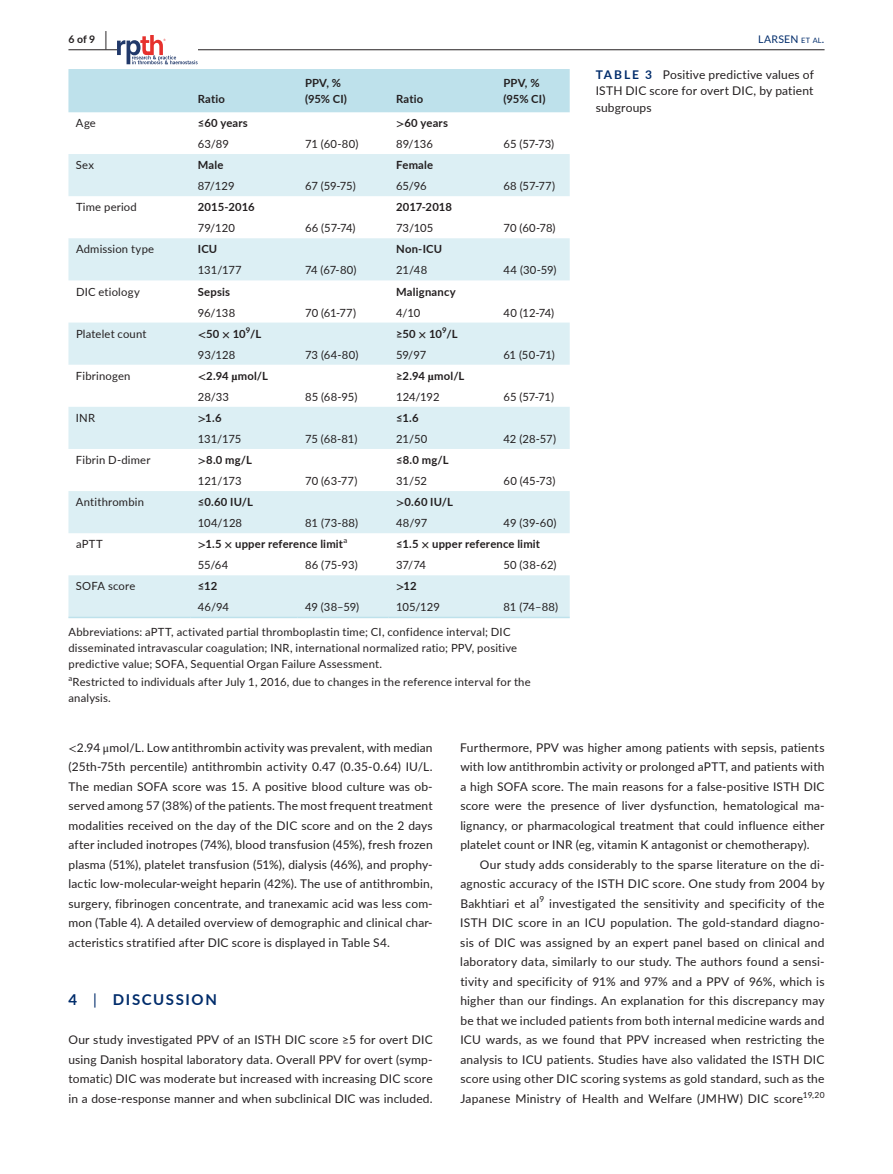
<style>
.page{position:relative;width:893px;height:1174px;background:#fff}
.page>*{position:absolute;margin:0;border:0;box-sizing:border-box;transform-origin:0 0}
.t1{font:700 15px "Lato";letter-spacing:.11em;color:#002c6b}
.t2{font:12px/19.5px "Lato";letter-spacing:.015em;color:#231f20;text-align:justify}
.t3{font:11.25px/15.8px "Lato";letter-spacing:.015em;color:#231f20}
.t4{font:700 11.25px/15.8px "Lato";letter-spacing:.015em;color:#231f20}
.t5{font:10.5px "Lato";letter-spacing:.025em;color:#002c6b}
.t6{font:700 10.5px "Lato";color:#231f20}
.t7{font:8.4px "Lato";color:#231f20}
.t8{font:700 7.8px "Lato";color:#231f20}
.t9{font:7.8px "Lato";color:#231f20}
.s1{font-size:19.5px}
.s2{font-size:7.35px}
.s3{font-family:"STIX"}
.s4{font-weight:700;color:#002c6b}
.s5{font-weight:400}
</style>
<div class="page">
<hr style="left:68px;top:49px;width:756px;height:1px;background:#231f20">
<svg style="left:68px;top:35px;width:502px;height:77px"></svg>
<svg style="left:68px;top:154px;width:502px;height:462px;fill:#dceff4"></svg>
<hr style="left:68px;top:616px;width:122px;height:2px;background:#bee1eb">
<hr style="left:190px;top:616px;width:108px;height:2px;background:#bee1eb">
<hr style="left:298px;top:616px;width:91px;height:2px;background:#bee1eb">
<hr style="left:389px;top:616px;width:107px;height:2px;background:#bee1eb">
<hr style="left:496px;top:616px;width:74px;height:2px;background:#bee1eb">
<p class="t6" style="left:68px;top:31px;width:40px">6 of 9 <span class="s1">|</span></p>
<p class="t5" style="left:758px;top:31px;width:68px">LARSEN <span class="s2">et al</span>.</p>
<p class="t4" style="left:198px;top:91px;width:29px">Ratio</p>
<p class="t4" style="left:305px;top:75px;width:43px">PPV, % (95% CI)</p>
<p class="t4" style="left:396px;top:91px;width:29px">Ratio</p>
<p class="t4" style="left:503px;top:75px;width:43px">PPV, % (95% CI)</p>
<p class="t3" style="left:76px;top:115px;width:21px">Age</p>
<p class="t4" style="left:198px;top:114px;width:52px">≤60 years</p>
<p class="t4" style="left:396px;top:114px;width:53px"><span class="s3">&gt;</span>60 years</p>
<p class="t3" style="left:198px;top:136px;width:33px">63/89</p>
<p class="t3" style="left:305px;top:136px;width:55px">71 (60-80)</p>
<p class="t3" style="left:396px;top:136px;width:38px">89/136</p>
<p class="t3" style="left:503px;top:136px;width:52px">65 (57-73)</p>
<p class="t3" style="left:76px;top:157px;width:20px">Sex</p>
<p class="t4" style="left:198px;top:157px;width:27px">Male</p>
<p class="t4" style="left:396px;top:157px;width:39px">Female</p>
<p class="t3" style="left:198px;top:178px;width:38px">87/129</p>
<p class="t3" style="left:305px;top:178px;width:52px">67 (59-75)</p>
<p class="t3" style="left:396px;top:178px;width:32px">65/96</p>
<p class="t3" style="left:504px;top:178px;width:53px">68 (57-77)</p>
<p class="t3" style="left:76px;top:199px;width:62px">Time period</p>
<p class="t4" style="left:198px;top:199px;width:58px">2015-2016</p>
<p class="t4" style="left:396px;top:199px;width:57px">2017-2018</p>
<p class="t3" style="left:198px;top:220px;width:39px">79/120</p>
<p class="t3" style="left:305px;top:220px;width:52px">66 (57-74)</p>
<p class="t3" style="left:396px;top:220px;width:39px">73/105</p>
<p class="t3" style="left:504px;top:220px;width:54px">70 (60-78)</p>
<p class="t3" style="left:76px;top:241px;width:80px">Admission type</p>
<p class="t4" style="left:198px;top:241px;width:21px">ICU</p>
<p class="t4" style="left:396px;top:241px;width:48px">Non-ICU</p>
<p class="t3" style="left:198px;top:262px;width:45px">131/177</p>
<p class="t3" style="left:305px;top:262px;width:53px">74 (67-80)</p>
<p class="t3" style="left:396px;top:262px;width:33px">21/48</p>
<p class="t3" style="left:504px;top:262px;width:54px">44 (30-59)</p>
<p class="t3" style="left:76px;top:283px;width:65px">DIC etiology</p>
<p class="t4" style="left:198px;top:283px;width:34px">Sepsis</p>
<p class="t4" style="left:396px;top:283px;width:61px">Malignancy</p>
<p class="t3" style="left:198px;top:304px;width:39px">96/138</p>
<p class="t3" style="left:305px;top:304px;width:52px">70 (61-77)</p>
<p class="t3" style="left:396px;top:304px;width:26px">4/10</p>
<p class="t3" style="left:504px;top:304px;width:52px">40 (12-74)</p>
<p class="t3" style="left:76px;top:325px;width:72px">Platelet count</p>
<p class="t4" style="left:198px;top:325px;width:65px"><span class="s3">&lt;</span>50 <span class="s3">×</span> 10 /L</p>
<p class="t8" style="left:246px;top:324px;width:6px">9</p>
<p class="t4" style="left:396px;top:325px;width:63px">≥50 <span class="s3">×</span> 10 /L</p>
<p class="t8" style="left:442px;top:324px;width:6px">9</p>
<p class="t3" style="left:198px;top:346px;width:39px">93/128</p>
<p class="t3" style="left:305px;top:346px;width:55px">73 (64-80)</p>
<p class="t3" style="left:396px;top:346px;width:32px">59/97</p>
<p class="t3" style="left:503px;top:346px;width:53px">61 (50-71)</p>
<p class="t3" style="left:76px;top:367px;width:56px">Fibrinogen</p>
<p class="t4" style="left:198px;top:367px;width:72px"><span class="s3">&lt;</span>2.94 <span class="s3">µ</span>mol/L</p>
<p class="t4" style="left:396px;top:367px;width:70px">≥2.94 <span class="s3">µ</span>mol/L</p>
<p class="t3" style="left:198px;top:388px;width:33px">28/33</p>
<p class="t3" style="left:305px;top:388px;width:54px">85 (68-95)</p>
<p class="t3" style="left:396px;top:388px;width:45px">124/192</p>
<p class="t3" style="left:504px;top:388px;width:52px">65 (57-71)</p>
<p class="t3" style="left:76px;top:409px;width:21px">INR</p>
<p class="t4" style="left:198px;top:409px;width:25px"><span class="s3">&gt;</span>1.6</p>
<p class="t4" style="left:396px;top:409px;width:24px">≤1.6</p>
<p class="t3" style="left:198px;top:430px;width:45px">131/175</p>
<p class="t3" style="left:305px;top:430px;width:54px">75 (68-81)</p>
<p class="t3" style="left:396px;top:430px;width:33px">21/50</p>
<p class="t3" style="left:504px;top:430px;width:54px">42 (28-57)</p>
<p class="t3" style="left:76px;top:451px;width:76px">Fibrin D-dimer</p>
<p class="t4" style="left:198px;top:451px;width:56px"><span class="s3">&gt;</span>8.0 mg/L</p>
<p class="t4" style="left:396px;top:451px;width:54px">≤8.0 mg/L</p>
<p class="t3" style="left:198px;top:472px;width:45px">121/173</p>
<p class="t3" style="left:305px;top:472px;width:54px">70 (63-77)</p>
<p class="t3" style="left:396px;top:472px;width:32px">31/52</p>
<p class="t3" style="left:504px;top:472px;width:53px">60 (45-73)</p>
<p class="t3" style="left:76px;top:494px;width:70px">Antithrombin</p>
<p class="t4" style="left:198px;top:494px;width:57px">≤0.60 IU/L</p>
<p class="t4" style="left:396px;top:494px;width:58px"><span class="s3">&gt;</span>0.60 IU/L</p>
<p class="t3" style="left:198px;top:515px;width:46px">104/128</p>
<p class="t3" style="left:305px;top:515px;width:55px">81 (73-88)</p>
<p class="t3" style="left:396px;top:515px;width:33px">48/97</p>
<p class="t3" style="left:504px;top:515px;width:54px">49 (39-60)</p>
<p class="t3" style="left:76px;top:536px;width:28px">aPTT</p>
<p class="t4" style="left:198px;top:536px;width:147px"><span class="s3">&gt;</span>1.5 <span class="s3">×</span> upper reference limit</p>
<p class="t9" style="left:343px;top:535px;width:5px">a</p>
<p class="t4" style="left:396px;top:536px;width:146px">≤1.5 <span class="s3">×</span> upper reference limit</p>
<p class="t3" style="left:198px;top:557px;width:32px">55/64</p>
<p class="t3" style="left:305px;top:557px;width:54px">86 (75-93)</p>
<p class="t3" style="left:396px;top:557px;width:32px">37/74</p>
<p class="t3" style="left:503px;top:557px;width:55px">50 (38-62)</p>
<p class="t3" style="left:76px;top:578px;width:61px">SOFA score</p>
<p class="t4" style="left:198px;top:578px;width:21px">≤12</p>
<p class="t4" style="left:396px;top:578px;width:22px"><span class="s3">&gt;</span>12</p>
<p class="t3" style="left:198px;top:599px;width:33px">46/94</p>
<p class="t3" style="left:305px;top:599px;width:55px">49 (38–59)</p>
<p class="t3" style="left:396px;top:599px;width:45px">105/129</p>
<p class="t3" style="left:503px;top:599px;width:56px">81 (74–88)</p>
<p class="t3" style="left:68px;top:624px;width:450px">Abbreviations: aPTT, activated partial thromboplastin time; CI, confidence interval; DIC disseminated intravascular coagulation; INR, international normalized ratio; PPV, positive predictive value; SOFA, Sequential Organ Failure Assessment.</p>
<p class="t9" style="left:68px;top:672px;width:5px">a</p>
<p class="t3" style="left:68px;top:673px;width:464px;text-indent:4px">Restricted to individuals after July 1, 2016, due to changes in the reference interval for the analysis.</p>
<p class="t2" style="left:596px;top:66px;width:220px;line-height:16.5px"><span class="s4">TABLE 3</span> Positive predictive values of ISTH DIC score for overt DIC, by patient subgroups</p>
<p class="t2" style="left:68px;top:737px;width:366px"><span class="s3">&lt;</span>2.94 <span class="s3">μ</span>mol/L. Low antithrombin activity was prevalent, with median (25th-75th percentile) antithrombin activity 0.47 (0.35-0.64) IU/L.<br>The median SOFA score was 15. A positive blood culture was ob&shy;served among 57 (38%) of the patients. The most frequent treatment modalities received on the day of the DIC score and on the 2 days after included inotropes (74%), blood transfusion (45%), fresh frozen plasma (51%), platelet transfusion (51%), dialysis (46%), and prophy&shy;lactic low-molecular-weight heparin (42%). The use of antithrombin, surgery, fibrinogen concentrate, and tranexamic acid was less com&shy;mon (Table 4). A detailed overview of demographic and clinical char&shy;acteristics stratified after DIC score is displayed in Table S4.</p>
<p class="t1" style="left:68px;top:989px;width:150px">4 <span class="s5">|</span> DISCUSSION</p>
<p class="t2" style="left:68px;top:1029px;width:366px">Our study investigated PPV of an ISTH DIC score ≥5 for overt DIC using Danish hospital laboratory data. Overall PPV for overt (symp&shy;tomatic) DIC was moderate but increased with increasing DIC score in a dose-response manner and when subclinical DIC was included.</p>
<p class="t2" style="left:460px;top:737px;width:366px">Furthermore, PPV was higher among patients with sepsis, patients with low antithrombin activity or prolonged aPTT, and patients with a high SOFA score. The main reasons for a false-positive ISTH DIC score were the presence of liver dysfunction, hematological ma&shy;lignancy, or pharmacological treatment that could influence either platelet count or INR (eg, vitamin K antagonist or chemotherapy).</p>
<p class="t2" style="left:460px;top:854px;width:366px;text-indent:20px">Our study adds considerably to the sparse literature on the di&shy;agnostic accuracy of the ISTH DIC score. One study from 2004 by Bakhtiari et al<sup>9</sup> investigated the sensitivity and specificity of the ISTH DIC score in an ICU population. The gold-standard diagno&shy;sis of DIC was assigned by an expert panel based on clinical and laboratory data, similarly to our study. The authors found a sensi&shy;tivity and specificity of 91% and 97% and a PPV of 96%, which is higher than our findings. An explanation for this discrepancy may be that we included patients from both internal medicine wards and ICU wards, as we found that PPV increased when restricting the analysis to ICU patients. Studies have also validated the ISTH DIC score using other DIC scoring systems as gold standard, such as the Japanese Ministry of Health and Welfare (JMHW) DIC score</p>
<p class="t7" style="left:803px;top:1088px;width:23px">19,20</p>
</div>
